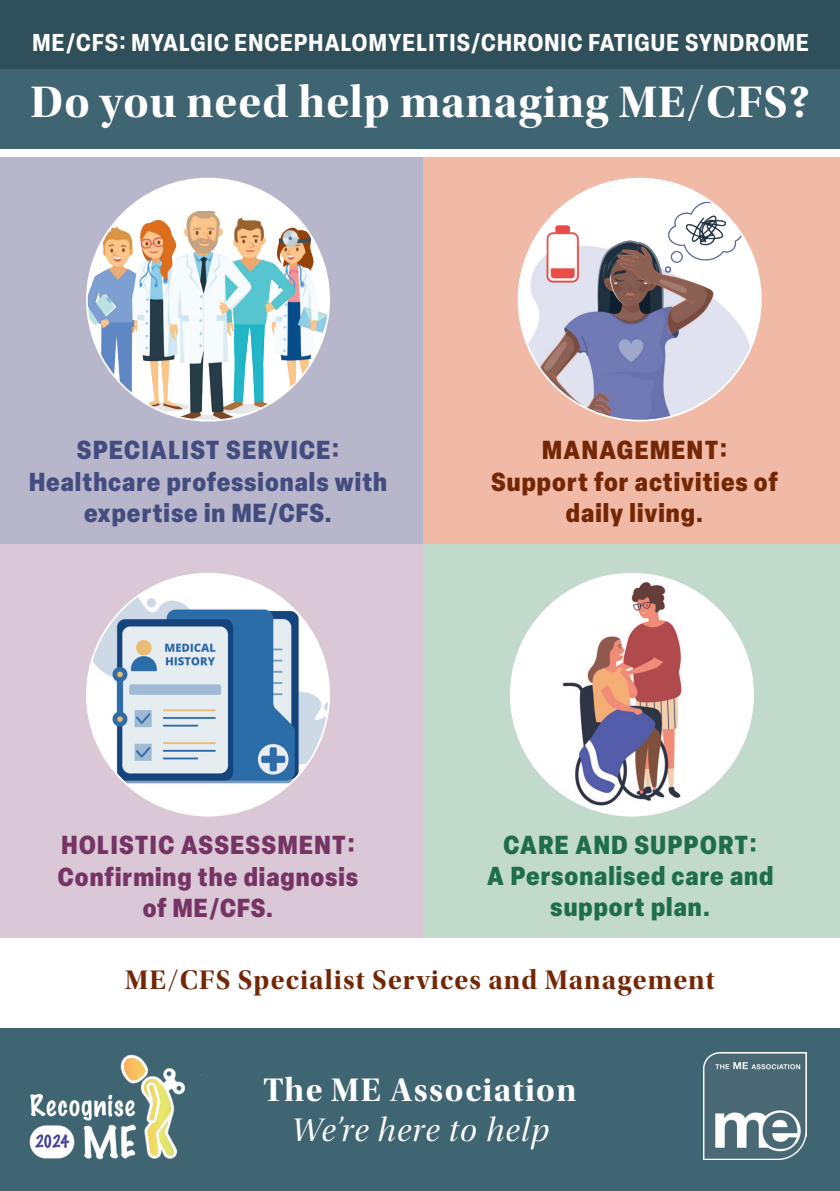
<style>
.page{position:relative;width:840px;height:1191px;background:#fff}
.page>*{position:absolute;margin:0;border:0;box-sizing:border-box;transform-origin:0 0}
.t1{font:46px "Utopia Std Bold Disp";letter-spacing:.02em;color:#fff}
.t2{font:34px "Utopia Std Bold Disp";letter-spacing:.04em;color:#fff}
.t3{font:34px "Utopia Std Disp It";letter-spacing:.04em;color:#fff}
.t4{font:28px "Utopia Std Bold Disp";letter-spacing:.04em;color:#732705}
.t5{font:900 condensed 25.6px/31.4px "Elza";letter-spacing:.04em;color:#434c7f;text-align:center}
.t6{font:900 condensed 25.6px/31.4px "Elza";letter-spacing:.04em;color:#753464;text-align:center}
.t7{font:900 condensed 25.6px/31.4px "Elza";letter-spacing:.04em;color:#1f6d4c;text-align:center}
.t8{font:900 condensed 25.6px/31.4px "Elza";letter-spacing:.04em;color:#732705;text-align:center}
.t9{font:700 condensed 24px "Elza";letter-spacing:.05em;color:#fff}
</style>
<div class="page">
<div style="left:0;top:1028px;width:839px;height:163px;background:#406572"></div>
<div style="left:0;top:0;width:839px;height:83px;background:#2f505b"></div>
<img style="left:703px;top:1052px;width:102px;height:107px">
<img style="left:29px;top:1054px;width:173px;height:106px">
<div style="left:422px;top:543px;width:417px;height:394px;background:#c2dacb"></div>
<div style="left:420px;top:157px;width:419px;height:386px;background:#f0baa6"></div>
<div style="left:0;top:543px;width:422px;height:394px;background:#dac8d6"></div>
<img style="left:518px;top:179px;width:242px;height:242px;border-radius:121px">
<img style="left:87px;top:573px;width:242px;height:242px;border-radius:121px">
<div style="left:0;top:157px;width:422px;height:386px;background:#b8b6cb"></div>
<img style="left:510px;top:573px;width:242px;height:242px;border-radius:121px">
<div style="left:87px;top:179px;width:242px;height:242px;background:#fff;border-radius:50%"></div>
<img style="left:87px;top:211px;width:241px;height:210px">
<div style="left:0;top:69px;width:839px;height:80px;background:#406572"></div>
<p class="t9" style="left:32px;top:25px;width:777px">ME/CFS: MYALGIC ENCEPHALOMYELITIS/CHRONIC FATIGUE SYNDROME</p>
<h1 class="t1" style="left:31px;top:76px;width:781px">Do you need help managing ME/CFS?</h1>
<p class="t5" style="left:29px;top:433px;width:359px">SPECIALIST SERVICE:<br>Healthcare professionals with expertise in ME/CFS.</p>
<p class="t8" style="left:491px;top:433px;width:288px">MANAGEMENT:<br>Support for activities of daily living.</p>
<p class="t6" style="left:58px;top:828px;width:302px">HOLISTIC ASSESSMENT:<br>Confirming the diagnosis of ME/CFS.</p>
<p class="t7" style="left:487px;top:827px;width:287px">CARE AND SUPPORT:<br>A Personalised care and support plan.</p>
<p class="t4" style="left:125px;top:964px;width:591px">ME/CFS Specialist Services and Management</p>
<h2 class="t2" style="left:263px;top:1071px;width:314px">The ME Association</h2>
<h2 class="t3" style="left:291px;top:1112px;width:259px">We’re here to help</h2>
</div>
